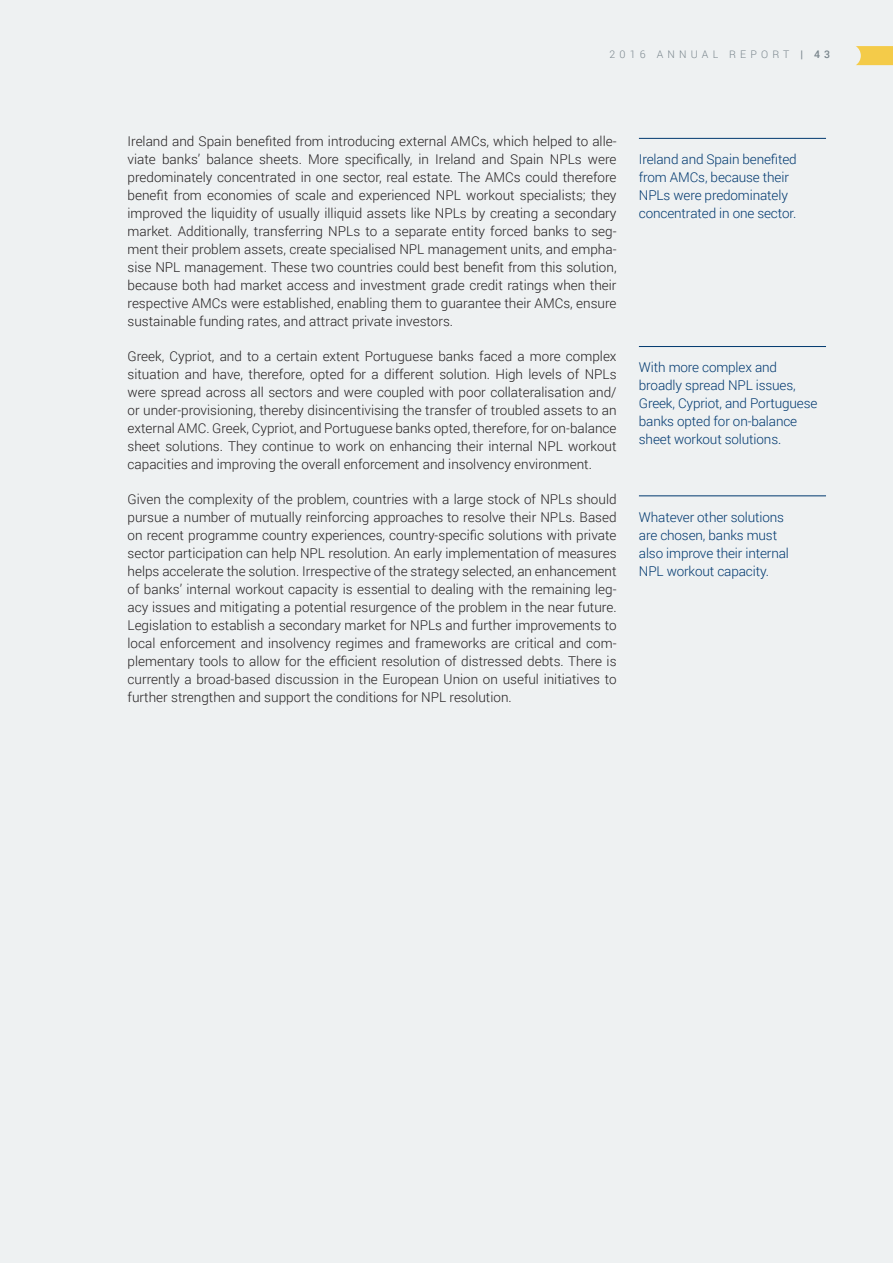
<style>
.page{position:relative;width:893px;height:1263px;background:#eef1f2}
.page>*{position:absolute;margin:0;border:0;box-sizing:border-box;transform-origin:0 0}
.body{font:300 13.5px/18px "Roboto";color:#231f20;text-align:justify}
.summary{font:300 13.5px/18px "Roboto";letter-spacing:-.01em;color:#00386f}
.t1{font:300 10.5px "Roboto";letter-spacing:.4em;color:#7a868d}
.s1{font-weight:500}
</style>
<div class="page">
<hr style="left:639px;top:138px;width:187px;height:1px;background:#00386f">
<hr style="left:639px;top:346px;width:187px;height:1px;background:#00386f">
<hr style="left:639px;top:495px;width:187px;height:1px;background:#00386f">
<svg style="left:856px;top:46px;width:37px;height:19px"></svg>
<p class="t1" style="left:610px;top:47px;width:222px">2016 ANNUAL REPORT <span class="s1">| 43</span></p>
<p class="body" style="left:128px;top:132px;width:490px">Ireland and Spain benefited from introducing external AMCs, which helped to alle&shy;viate banks’ balance sheets. More specifically, in Ireland and Spain NPLs were predominately concentrated in one sector, real estate. The AMCs could therefore benefit from economies of scale and experienced NPL workout specialists; they improved the liquidity of usually illiquid assets like NPLs by creating a secondary market. Additionally, transferring NPLs to a separate entity forced banks to seg&shy;ment their problem assets, create specialised NPL management units, and empha&shy;sise NPL management. These two countries could best benefit from this solution, because both had market access and investment grade credit ratings when their respective AMCs were established, enabling them to guarantee their AMCs, ensure sustainable funding rates, and attract private investors.</p>
<p class="body" style="left:128px;top:347px;width:490px">Greek, Cypriot, and to a certain extent Portuguese banks faced a more complex situation and have, therefore, opted for a different solution. High levels of NPLs were spread across all sectors and were coupled with poor collateralisation and/ or under-provisioning, thereby disincentivising the transfer of troubled assets to an external AMC. Greek, Cypriot, and Portuguese banks opted, therefore, for on-balance sheet solutions. They continue to work on enhancing their internal NPL workout capacities and improving the overall enforcement and insolvency environment.</p>
<p class="body" style="left:128px;top:490px;width:490px">Given the complexity of the problem, countries with a large stock of NPLs should pursue a number of mutually reinforcing approaches to resolve their NPLs. Based on recent programme country experiences, country-specific solutions with private sector participation can help NPL resolution. An early implementation of measures helps accelerate the solution. Irrespective of the strategy selected, an enhancement of banks’ internal workout capacity is essential to dealing with the remaining leg&shy;acy issues and mitigating a potential resurgence of the problem in the near future.<br>Legislation to establish a secondary market for NPLs and further improvements to local enforcement and insolvency regimes and frameworks are critical and com&shy;plementary tools to allow for the efficient resolution of distressed debts. There is currently a broad-based discussion in the European Union on useful initiatives to further strengthen and support the conditions for NPL resolution.</p>
<p class="summary" style="left:639px;top:150px;width:159px">Ireland and Spain benefited from AMCs, because their<br>NPLs were predominately concentrated in one sector.</p>
<p class="summary" style="left:639px;top:358px;width:180px">With more complex and broadly spread NPL issues,<br>Greek, Cypriot, and Portuguese banks opted for on-balance sheet workout solutions.</p>
<p class="summary" style="left:639px;top:507px;width:152px">Whatever other solutions are chosen, banks must also improve their internal<br>NPL workout capacity.</p>
</div>
